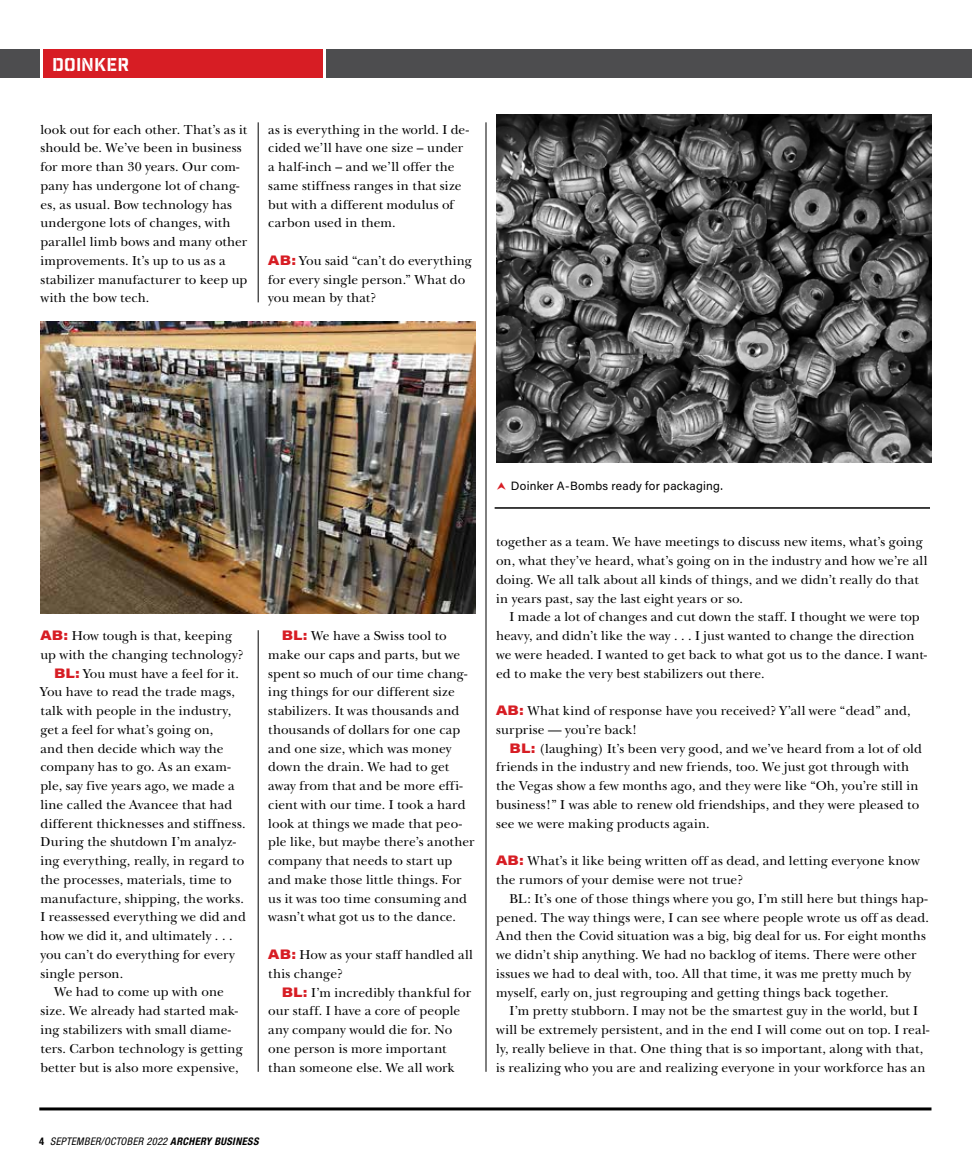
<style>
.page{position:relative;width:972px;height:1175px;background:#fff}
.page>*{position:absolute;margin:0;border:0;box-sizing:border-box;transform-origin:0 0}
.t1{font:18px "Industry Inc Stencil";letter-spacing:.005em;color:#fff}
.t2{font:13.5px/18.8px "New Baskerville";letter-spacing:.005em;color:#000}
.t3{font:12px "Acumin Pro";letter-spacing:.02em;color:#000}
.t4{font:italic condensed 10.5px "Helvetica Neue LT Std";letter-spacing:.03em;color:#000}
.s1{font-family:"Acumin Pro Wide";font-weight:900;color:#d71d24}
.s2{font-weight:700;font-style:normal}
.s3{font-weight:700}
</style>
<div class="page">
<div style="left:327px;top:49px;width:645px;height:29px;background:#4d4d4f"></div>
<div style="left:43px;top:49px;width:280px;height:29px;background:#d71d24"></div>
<div style="left:0;top:49px;width:40px;height:29px;background:#4d4d4f"></div>
<hr style="left:39px;top:1107px;width:892px;height:3px;background:#000">
<hr style="left:258px;top:122px;width:1px;height:180px;background:#000">
<hr style="left:258px;top:630px;width:1px;height:441px;background:#000">
<hr style="left:486px;top:122px;width:1px;height:949px;background:#000">
<img style="left:496px;top:115px;width:436px;height:347px">
<hr style="left:495px;top:507px;width:435px;height:1px;background:#000">
<img style="left:41px;top:321px;width:435px;height:292px">
<h1 class="t1" style="left:52px;top:53px;width:78px">DOINKER</h1>
<p class="t2" style="left:40px;top:120px;width:208px">look out for each other. That’s as it should be. We’ve been in business for more than 30 years. Our com&shy;pany has undergone lot of chang&shy;es, as usual. Bow technology has undergone lots of changes, with parallel limb bows and many other improvements. It’s up to us as a stabilizer manufacturer to keep up with the bow tech.</p>
<p class="t2" style="left:268px;top:120px;width:202px">as is everything in the world. I de&shy;cided we’ll have one size – under a half-inch – and we’ll offer the same stiffness ranges in that size but with a different modulus of carbon used in them.</p>
<p class="t2" style="left:268px;top:251px;width:205px"><span class="s1">AB:</span> You said “can’t do everything for every single person.” What do you mean by that?</p>
<p class="t2" style="left:40px;top:626px;width:193px"><span class="s1">AB:</span> How tough is that, keeping</p>
<p class="t2" style="left:40px;top:645px;width:205px">up with the changing technology?</p>
<p class="t2" style="left:54px;top:664px;width:187px"><span class="s1">BL:</span> You must have a feel for it.</p>
<p class="t2" style="left:40px;top:682px;width:196px">You have to read the trade mags,</p>
<p class="t2" style="left:40px;top:701px;width:192px">talk with people in the industry,</p>
<p class="t2" style="left:40px;top:720px;width:174px">get a feel for what’s going on,</p>
<p class="t2" style="left:40px;top:739px;width:185px">and then decide which way the</p>
<p class="t2" style="left:40px;top:757px;width:192px">company has to go. As an exam-</p>
<p class="t2" style="left:40px;top:776px;width:196px">ple, say five years ago, we made a</p>
<p class="t2" style="left:40px;top:795px;width:193px">line called the Avancee that had</p>
<p class="t2" style="left:40px;top:814px;width:207px">different thicknesses and stiffness.</p>
<p class="t2" style="left:40px;top:832px;width:197px">During the shutdown I’m analyz-</p>
<p class="t2" style="left:40px;top:851px;width:205px">ing everything, really, in regard to</p>
<p class="t2" style="left:40px;top:870px;width:193px">the processes, materials, time to</p>
<p class="t2" style="left:40px;top:889px;width:205px">manufacture, shipping, the works.</p>
<p class="t2" style="left:40px;top:907px;width:207px">I reassessed everything we did and</p>
<p class="t2" style="left:40px;top:926px;width:194px">how we did it, and ultimately . . .</p>
<p class="t2" style="left:40px;top:945px;width:196px">you can’t do everything for every</p>
<p class="t2" style="left:40px;top:964px;width:84px">single person.</p>
<p class="t2" style="left:54px;top:982px;width:171px">We had to come up with one</p>
<p class="t2" style="left:40px;top:1001px;width:199px">size. We already had started mak-</p>
<p class="t2" style="left:40px;top:1020px;width:192px">ing stabilizers with small diame-</p>
<p class="t2" style="left:40px;top:1039px;width:204px">ters. Carbon technology is getting</p>
<p class="t2" style="left:40px;top:1057px;width:200px">better but is also more expensive,</p>
<p class="t2" style="left:268px;top:626px;width:208px;text-indent:14px"><span class="s1">BL:</span> We have a Swiss tool to make our caps and parts, but we spent so much of our time chang&shy;ing things for our different size stabilizers. It was thousands and thousands of dollars for one cap and one size, which was money down the drain. We had to get away from that and be more effi&shy;cient with our time. I took a hard look at things we made that peo&shy;ple like, but maybe there’s another company that needs to start up and make those little things. For us it was too time consuming and wasn’t what got us to the dance.</p>
<p class="t2" style="left:268px;top:945px;width:206px"><span class="s1">AB:</span> How as your staff handled all this change?</p>
<p class="t2" style="left:268px;top:982px;width:204px;text-indent:14px"><span class="s1">BL:</span> I’m incredibly thankful for our staff. I have a core of people any company would die for. No one person is more important than someone else. We all work</p>
<p class="t3" style="left:511px;top:477px;width:214px">Doinker A-Bombs ready for packaging.</p>
<p class="t2" style="left:496px;top:532px;width:433px">together as a team. We have meetings to discuss new items, what’s going on, what they’ve heard, what’s going on in the industry and how we’re all doing. We all talk about all kinds of things, and we didn’t really do that in years past, say the last eight years or so.</p>
<p class="t2" style="left:496px;top:607px;width:432px;text-indent:14px">I made a lot of changes and cut down the staff. I thought we were top heavy, and didn’t like the way . . . I just wanted to change the direction we were headed. I wanted to get back to what got us to the dance. I want&shy;ed to make the very best stabilizers out there.</p>
<p class="t2" style="left:496px;top:701px;width:416px"><span class="s1">AB:</span> What kind of response have you received? Y’all were “dead” and, surprise — you’re back!</p>
<p class="t2" style="left:496px;top:739px;width:427px;text-indent:14px"><span class="s1">BL:</span> (laughing) It’s been very good, and we’ve heard from a lot of old friends in the industry and new friends, too. We just got through with the Vegas show a few months ago, and they were like “Oh, you’re still in business!” I was able to renew old friendships, and they were pleased to see we were making products again.</p>
<p class="t2" style="left:496px;top:851px;width:425px"><span class="s1">AB:</span> What’s it like being written off as dead, and letting everyone know the rumors of your demise were not true?</p>
<p class="t2" style="left:496px;top:889px;width:434px;text-indent:14px">BL: It’s one of those things where you go, I’m still here but things hap&shy;pened. The way things were, I can see where people wrote us off as dead.<br>And then the Covid situation was a big, big deal for us. For eight months we didn’t ship anything. We had no backlog of items. There were other issues we had to deal with, too. All that time, it was me pretty much by myself, early on, just regrouping and getting things back together.</p>
<p class="t2" style="left:496px;top:1001px;width:435px;text-align:center">I’m pretty stubborn. I may not be the smartest guy in the world, but I<br>will be extremely persistent, and in the end I will come out on top. I real&shy;ly, really believe in that. One thing that is so important, along with that, is realizing who you are and realizing everyone in your workforce has an</p>
<p class="t4" style="left:39px;top:1135px;width:221px"><span class="s2">4</span> SEPTEMBER/OCTOBER 2022 <span class="s3">ARCHERY BUSINESS</span></p>
</div>
